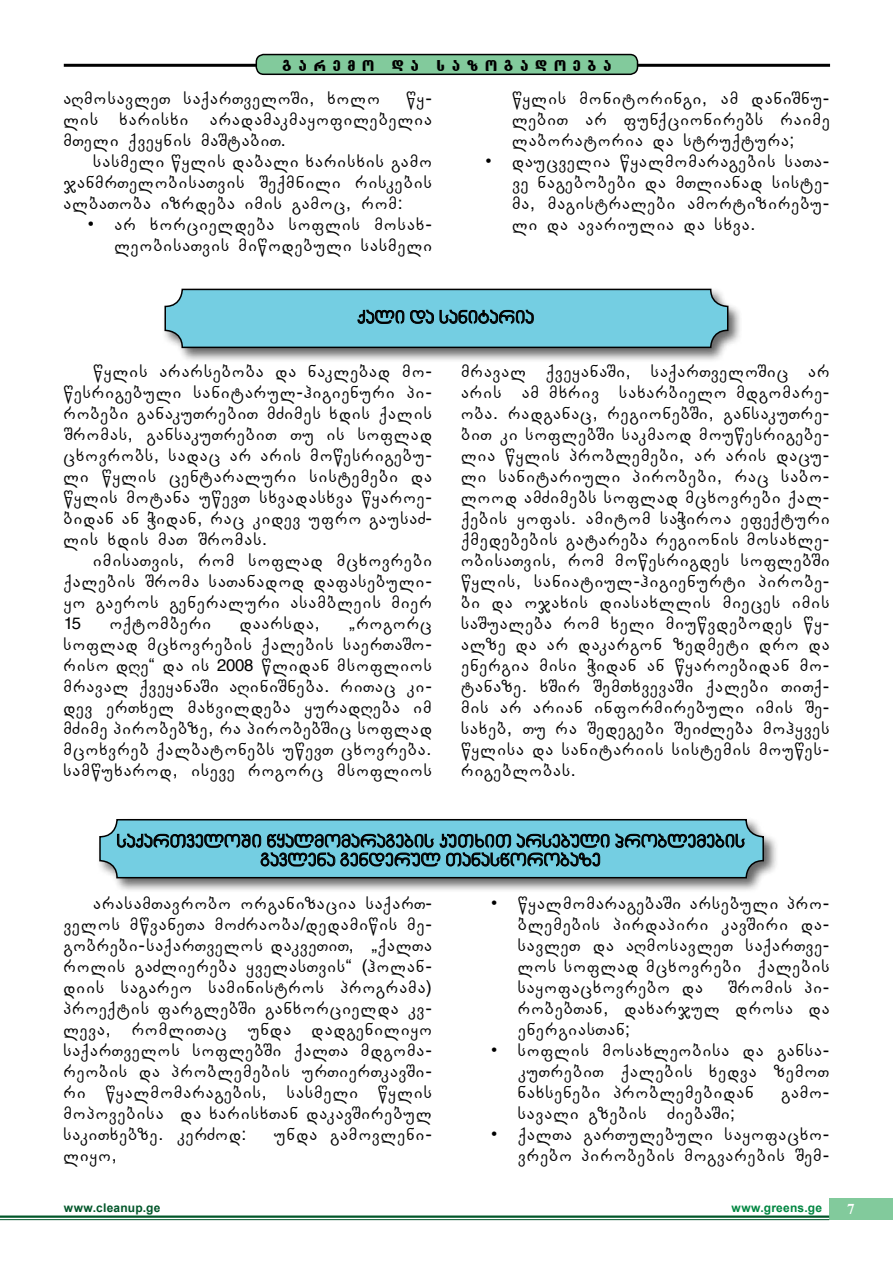
<style>
.page{position:relative;width:893px;height:1263px;background:#fff}
.page>*{position:absolute;margin:0;border:0;box-sizing:border-box;transform-origin:0 0}
.t1{font:18px/18.8px "Avaza Mtavruli";letter-spacing:.015em;color:#000;text-align:center}
.t2{font:18px "Geo Grotesk";letter-spacing:.4em;color:#000}
.t3{font:500 16.5px/21px "Parla";letter-spacing:.11em;color:#000;text-align:justify}
.t4{font:500 16.5px "Parla";letter-spacing:.07em;color:#000}
.t5{font:700 15px "Times New Roman";color:#fff}
.t6{font:700 12px "Arial";letter-spacing:.015em;color:#005629}
.t7{font:700 12px "Arial";letter-spacing:.02em;color:#008641}
</style>
<div class="page">
<hr style="left:64px;top:64px;width:766px;height:3px;background:#000">
<div style="left:256px;top:55px;width:381px;height:19px;background:#82ca9c;border-radius:8px"></div>
<div style="left:256px;top:54px;width:382px;height:21px;border:2px solid #000;border-radius:8px"></div>
<div style="left:829px;top:1199px;width:63px;height:21px;background:#82ca9c"></div>
<hr style="left:0;top:1215px;width:829px;height:3px;background:#005629">
<hr style="left:0;top:1219px;width:829px;height:1px;background:#005629">
<div style="left:162px;top:286px;width:581px;height:77px;background:#000;opacity:.6"></div>
<div style="left:165px;top:289px;width:563px;height:58px;background:#74cee2;border-radius:17px"></div>
<svg style="left:357px;top:309px;width:177px;height:15px"></svg>
<div style="left:164px;top:289px;width:564px;height:59px;border:2px solid #000;border-radius:17px"></div>
<div style="left:97px;top:816px;width:681px;height:77px;background:#000;opacity:.6"></div>
<div style="left:100px;top:820px;width:663px;height:58px;background:#74cee2;border-radius:17px"></div>
<svg style="left:117px;top:833px;width:628px;height:34px"></svg>
<div style="left:99px;top:819px;width:665px;height:59px;border:2px solid #000;border-radius:17px"></div>
<p class="t2" style="left:283px;top:57px;width:330px">GAREMO DA SAZOGADOEBA</p>
<p class="t3" style="left:64px;top:89px;width:317px">ARMOSAVLET SAQARTVELOSI, XOLO</p>
<p class="t3" style="left:406px;top:89px;width:27px">WY-</p>
<p class="t3" style="left:64px;top:110px;width:35px">LIS</p>
<p class="t3" style="left:120px;top:110px;width:70px">XARISXI</p>
<p class="t3" style="left:64px;top:110px;width:369px;text-indent:146px">ARADAMAKMAYOFILEBELIA<br>MTELI QVEYNIS MASTABIT.</p>
<p class="t3" style="left:64px;top:152px;width:369px;text-indent:30px">SASMELI WYLIS DABALI XARISXIS GAMO JANMRTELOBISATVIS SEQMNILI RISKEBIS ALBATOBA IZRDEBA IMIS GAMOC, ROM:</p>
<p class="t3" style="left:88px;top:215px;width:345px;text-align:right">• AR XORCIELDEBA SOFLIS MOSAX-<br>LEOBISATVIS MIWODEBULI SASMELI</p>
<p class="t3" style="left:512px;top:89px;width:318px">WYLIS MONITORINGI, AM DANISNU-LEBIT AR FUNQCIONIREBS RAIME LABORATORIA DA STRUQTURA;</p>
<p class="t3" style="left:512px;top:152px;width:318px;text-indent:-27px">• DAUCVELIA WYALMOMARAGEBIS SATA-VE NAGEBOBEBI DA MTLIANAD SISTE-MA, MAGISTRALEBI AMORTIZIREBU-LI DA AVARIULIA DA SXVA.</p>
<p class="t1" style="left:358px;top:309px;width:178px">QALI DA SANITARIA</p>
<p class="t3" style="left:64px;top:361px;width:369px;text-indent:30px">WYLIS ARARSEBOBA DA NAKLEBAD MO-WESRIGEBULI SANITARUL-HIGIENURI PI-ROBEBI GANAKUTREBIT MZIMES XDIS QALIS SROMAS, GANSAKUTREBIT TU IS SOFLAD CXOVROBS, SADAC AR ARIS MOWESRIGEBU-LI WYLIS CENTARALURI SISTEMEBI DA WYLIS MOTANA UWEVT SXVADASXVA WYAROE-BIDAN AN WIDAN, RAC KIDEV UFRO GAUSAZ-LIS XDIS MAT SROMAS.</p>
<p class="t3" style="left:64px;top:550px;width:369px;text-indent:30px">IMISATVIS, ROM SOFLAD MCXOVREBI QALEBIS SROMA SATANADOD DAFASEBULI-YO GAEROS GENERALURI ASAMBLEIS MIER 15</p>
<p class="t3" style="left:110px;top:613px;width:102px">OQTOMBERI</p>
<p class="t3" style="left:240px;top:613px;width:81px">DAARSDA,</p>
<p class="t3" style="left:64px;top:613px;width:369px;text-indent:285px">„ROGORC SOFLAD MCXOVREBIS QALEBIS SAERTASO-RISO DRE“ DA IS 2008 WLIDAN MSOFLIOS MRAVAL QVEYANASI ARINISNEBA. RITAC KI-DEV ERTXEL MAXVILDEBA YURADREBA IM MZIME PIROBEBZE, RA PIROBEBSIC SOFLAD MCOXVREB QALBATONEBS UWEVT CXOVREBA.<br>SAMWUXAROD, ISEVE ROGORC MSOFLIOS</p>
<p class="t3" style="left:461px;top:362px;width:369px">MRAVAL QVEYANASI, SAQARTVELOSIC AR<br>ARIS</p>
<p class="t3" style="left:461px;top:383px;width:369px;text-indent:158px">SAXARBIELO MDGOMARE-OBA. RADGANAC, REGIONEBSI, GANSAKUTRE-BIT KI SOFLEBSI SAKMAOD MOUWESRIGEBE-LIA WYLIS PROBLEMEBI, AR ARIS DACU-LI SANITARIULI PIROBEBI, RAC SABO-LOOD AMZIMEBS SOFLAD MCXOVREBI QAL-QEBIS YOFAS. AMITOM SAWIROA EFEQTURI QMEDEBEBIS GATAREBA REGIONIS MOSAXLE-OBISATVIS, ROM MOWESRIGDES SOFLEBSI WYLIS, SANIATIUL-HIGIENURTI PIROBE-BI DA OJAXIS DIASAXLLIS MIECES IMIS SASUALEBA ROM XELI MIUWVDEBODES WY-ALZE DA AR DAKARGON ZEDMETI DRO DA ENERGIA MISI WIDAN AN WYAROEBIDAN MO-TANAZE. XSIR SEMTXVEVASI QALEBI TITQ-MIS AR ARIAN INFORMIREBULI IMIS SE-SAXEB, TU RA SEDEGEBI SEIZLEBA MOHYVES WYLISA DA SANITARIIS SISTEMIS MOUWES-RIGEBLOBAS.</p>
<p class="t3" style="left:522px;top:383px;width:78px">AM MXRIV</p>
<p class="t1" style="left:117px;top:832px;width:630px">SAQARTVELOSI WYALMOMARAGEBIS KUTXIT ARSEBULI PROBLEMEBIS<br>GAVLENA GENDERUL TANASWOROBAZE</p>
<p class="t3" style="left:64px;top:893px;width:369px;text-indent:30px">ARASAMTAVROBO ORGANIZACIA SAQART-VELOS MWVANETA MOZRAOBA/DEDAMIWIS ME-GOBREBI-SAQARTVELOS DAKVETIT, „QALTA ROLIS GAZLIEREBA YVELASTVIS“ (HOLAN-DIIS SAGAREO SAMINISTROS PROGRAMA)<br>PROEQTIS FARGLEBSI GANXORCIELDA KV-LEVA,</p>
<p class="t3" style="left:518px;top:893px;width:313px;text-indent:-27px">• WYALMOMARAGEBASI ARSEBULI PRO-BLEMEBIS PIRDAPIRI KAVSIRI DA-SAVLET DA ARMOSAVLET SAQARTVE-LOS SOFLAD MCXOVREBI QALEBIS SAYOFACXOVREBO DA</p>
<p class="t3" style="left:518px;top:977px;width:313px;text-indent:210px">SROMIS PI-ROBEBTAN, DAXARJUL DROSA DA ENERGIASTAN;</p>
<p class="t3" style="left:518px;top:1040px;width:313px;text-indent:-27px">• SOFLIS MOSAXLEOBISA DA GANSA-KUTREBIT QALEBIS XEDVA ZEMOT NAXSENEBI PROBLEMEBIDAN</p>
<p class="t3" style="left:132px;top:1019px;width:96px">ROMLITAC</p>
<p class="t3" style="left:248px;top:1019px;width:45px">UNDA</p>
<p class="t3" style="left:64px;top:1019px;width:369px;text-indent:248px">DADGENILIYO SAQARTVELOS SOFLEBSI QALTA MDGOMA-REOBIS DA PROBLEMEBIS URTIERTKAVSI-RI WYALMOMARAGEBIS, SASMELI WYLIS MOPOVEBISA DA XARISXTAN DAKAVSIREBUL SAKITXEBZE. KERZOD:</p>
<p class="t3" style="left:781px;top:1083px;width:49px">GAMO-</p>
<p class="t3" style="left:518px;top:1104px;width:130px">SAVALI GZEBIS</p>
<p class="t4" style="left:667px;top:1103px;width:69px">ZIEBASI;</p>
<p class="t3" style="left:491px;top:1125px;width:340px;text-align:right">• QALTA GARTULEBULI SAYOFACXO-<br>VREBO PIROBEBIS MOGVAREBIS SEM-</p>
<p class="t3" style="left:274px;top:1124px;width:159px">UNDA GAMOVLENI-</p>
<p class="t3" style="left:64px;top:1145px;width:55px">LIYO,</p>
<p class="t6" style="left:64px;top:1199px;width:98px">www.cleanup.ge</p>
<p class="t7" style="left:731px;top:1199px;width:92px">www.greens.ge</p>
<p class="t5" style="left:847px;top:1199px;width:9px">7</p>
</div>
